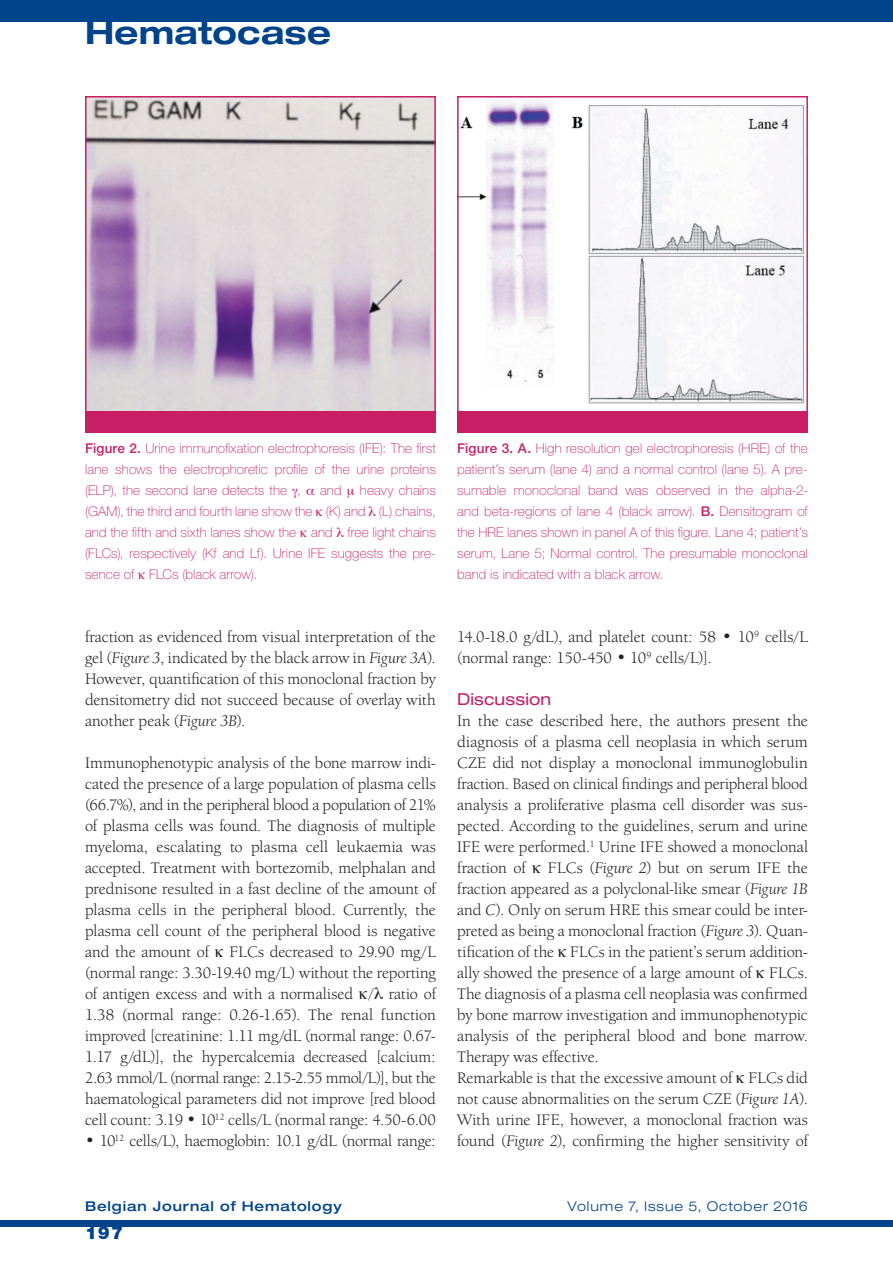
<style>
.page{position:relative;width:893px;height:1263px;background:#fff}
.page>*{position:absolute;margin:0;border:0;box-sizing:border-box;transform-origin:0 0}
.t1{font:700 expanded 31.5px "Helvetica Neue LT Std";letter-spacing:.01em;color:#01448c}
.t2{font:900 18px "Helvetica Neue LT Std";color:#01448c}
.BODY{font:16.5px/21px "Berkeley Oldstyle IT Cby BT";color:#231f20;text-align:justify}
.KOP_ROOD{font:expanded 16.5px "Helvetica Neue LT Std";letter-spacing:.01em;color:#c71e66}
.Figuur{font:100 13.5px/21px "Helvetica Neue LT Std";letter-spacing:.01em;color:#c71e66;text-align:justify}
.t3{font:500 expanded 13.5px "Helvetica Neue LT Std";letter-spacing:.065em;color:#01448c}
.t4{font:300 expanded 13.5px "Helvetica Neue LT Std";letter-spacing:.07em;color:#01448c}
.s1{font-weight:500}
.s2{font-style:italic}
</style>
<div class="page">
<div style="left:0;top:1220px;width:893px;height:7px;background:#01448c"></div>
<div style="left:0;top:0;width:893px;height:21px;background:#01448c"></div>
<img style="left:88px;top:99px;width:345px;height:312px">
<img style="left:460px;top:100px;width:344px;height:304px">
<div style="left:457px;top:96px;width:351px;height:326px;border:2px solid #c71e66"></div>
<div style="left:85px;top:96px;width:351px;height:326px;border:2px solid #c71e66"></div>
<div style="left:457px;top:411px;width:351px;height:21px;background:#c71e66"></div>
<div style="left:85px;top:411px;width:351px;height:21px;background:#c71e66"></div>
<h1 class="t1" style="left:85px;top:13px;width:247px">Hematocase</h1>
<p class="Figuur" style="left:85px;top:438px;width:352px"><span class="s1">Figure 2.</span> Urine immunofixation electrophoresis (IFE): The first lane shows the electrophoretic profile of the urine proteins (ELP), the second lane detects the ,</p>
<p class="Figuur" style="left:85px;top:480px;width:352px;text-indent:275px">heavy chains (GAM), the third and fourth lane show the (K) and (L) chains, and the fifth and sixth lanes show the and free light chains (FLCs), respectively (Kf and Lf). Urine IFE suggests the pre&shy;sence of FLCs (black arrow).</p>
<p class="Figuur" style="left:320px;top:480px;width:23px">and</p>
<p class="BODY" style="left:85px;top:626px;width:352px">fraction as evidenced from visual interpretation of the gel (<span class="s2">Figure 3</span>, indicated by the black arrow in <span class="s2">Figure 3A</span>).<br>However, quantification of this monoclonal fraction by densitometry did not succeed because of overlay with another peak (<span class="s2">Figure 3B</span>).</p>
<p class="BODY" style="left:85px;top:752px;width:352px">Immunophenotypic analysis of the bone marrow indi&shy;cated the presence of a large population of plasma cells (66.7%), and in the peripheral blood a population of 21% of plasma cells was found. The diagnosis of multiple myeloma, escalating to plasma cell leukaemia was accepted. Treatment with bortezomib, melphalan and prednisone resulted in a fast decline of the amount of plasma cells in the peripheral blood. Currently, the plasma cell count of the peripheral blood is negative and the amount of FLCs decreased to 29.90 mg/L (normal range: 3.30-19.40 mg/L) without the reporting of antigen excess and with a normalised / ratio of 1.38 (normal range: 0.26-1.65). The renal function improved [creatinine: 1.11 mg/dL (normal range: 0.67- 1.17 g/dL)], the hypercalcemia decreased [calcium:<br>2.63 mmol/L (normal range: 2.15-2.55 mmol/L)], but the haematological parameters did not improve [red blood cell count: 3.19 • 10<sup>12</sup> cells/L (normal range: 4.50-6.00</p>
<p class="BODY" style="left:85px;top:1130px;width:352px">• 10<sup>12</sup> cells/L), haemoglobin: 10.1 g/dL (normal range:</p>
<p class="Figuur" style="left:457px;top:438px;width:352px"><span class="s1">Figure 3. A.</span> High resolution gel electrophoresis (HRE) of the patient’s serum (lane 4) and a normal control (lane 5). A pre&shy;sumable monoclonal band was observed in the alpha-2- and beta-regions of lane 4 (black arrow). <span class="s1">B.</span> Densitogram of the HRE lanes shown in panel A of this figure. Lane 4; patient’s serum, Lane 5; Normal control. The presumable monoclonal band is indicated with a black arrow.</p>
<p class="BODY" style="left:457px;top:626px;width:352px">14.0-18.0 g/dL), and platelet count: 58 • 10<sup>9</sup> cells/L (normal range: 150-450 • 10<sup>9</sup> cells/L)].</p>
<p class="KOP_ROOD" style="left:457px;top:689px;width:96px">Discussion</p>
<p class="BODY" style="left:457px;top:710px;width:352px">In the case described here, the authors present the diagnosis of a plasma cell neoplasia in which serum CZE did not display a monoclonal immunoglobulin fraction. Based on clinical findings and peripheral blood analysis a proliferative plasma cell disorder was sus&shy;pected. According to the guidelines, serum and urine IFE were performed.<sup>1</sup> Urine IFE showed a monoclonal fraction of</p>
<p class="BODY" style="left:457px;top:857px;width:352px;text-indent:91px">FLCs (<span class="s2">Figure 2</span>) but on serum IFE the fraction appeared as a polyclonal-like smear (<span class="s2">Figure 1B </span>and <span class="s2">C</span>). Only on serum HRE this smear could be inter&shy;preted as being a monoclonal fraction (<span class="s2">Figure 3</span>). Quan&shy;tification of the FLCs in the patient’s serum addition&shy;ally showed the presence of a large amount of FLCs.<br>The diagnosis of a plasma cell neoplasia was confirmed by bone marrow investigation and immunophenotypic analysis of the peripheral blood and bone marrow.<br>Therapy was effective.</p>
<p class="BODY" style="left:457px;top:1067px;width:352px">Remarkable is that the excessive amount of FLCs did not cause abnormalities on the serum CZE (<span class="s2">Figure 1A</span>).<br>With urine IFE, however, a monoclonal fraction was found (<span class="s2">Figure 2</span>), confirming the higher sensitivity of</p>
<p class="t3" style="left:85px;top:1198px;width:258px">Belgian Journal of Hematology</p>
<p class="t4" style="left:568px;top:1198px;width:242px">Volume 7, Issue 5, October 2016</p>
<p class="t2" style="left:85px;top:1222px;width:40px">197</p>
</div>
